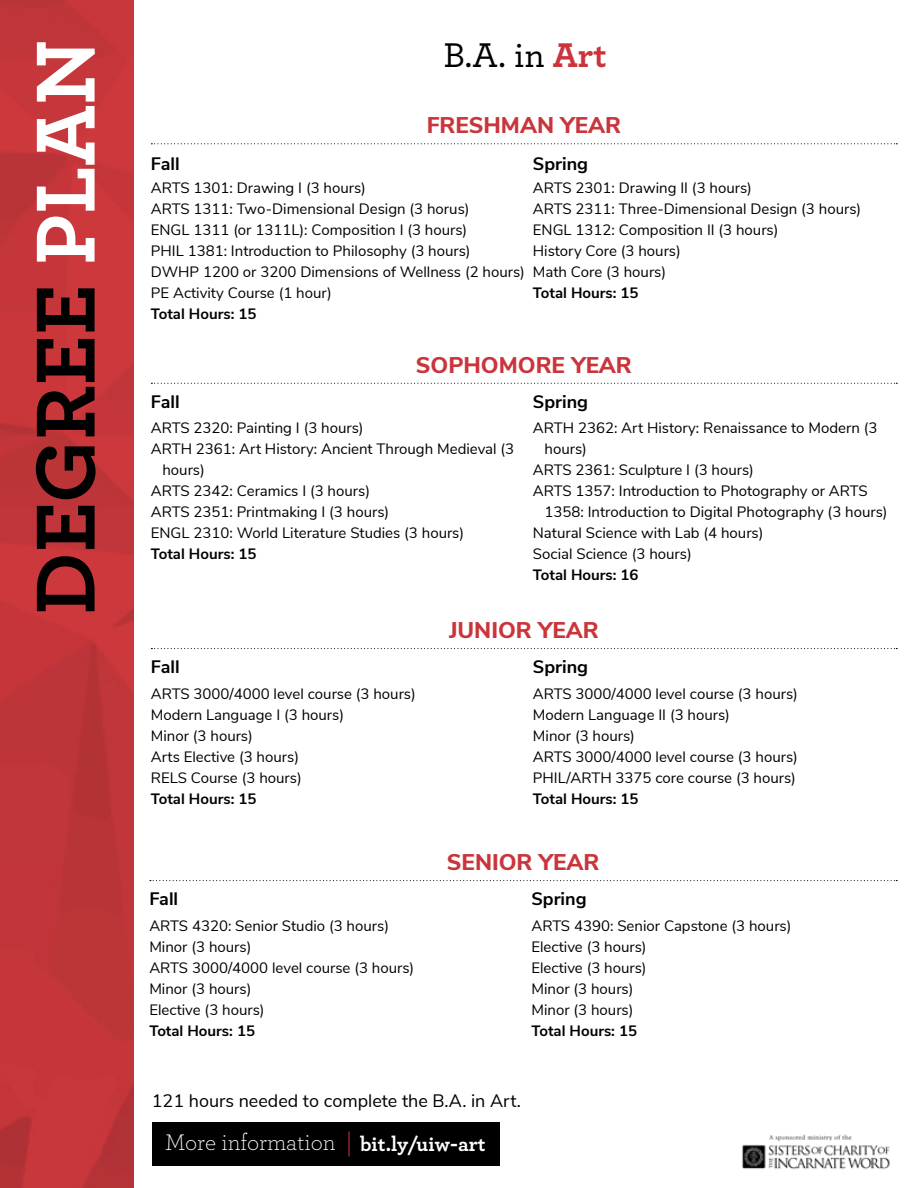
<style>
.page{position:relative;width:918px;height:1188px;background:#fff}
.page>*{position:absolute;margin:0;border:0;box-sizing:border-box;transform-origin:0 0}
.t1{font:700 87.6px "Archer Pro";color:#000}
.t2{font:500 36px "Archer Pro";color:#000}
.t3{font:300 23.7px "Archer Pro";color:#fff}
.t4{font:800 22.65px "Nunito Sans";color:#ca343b}
.t5{font:700 18px "Nunito Sans";color:#000}
.t6{font:18px "Nunito Sans";color:#000}
.t7{font:15px/21px "Nunito Sans";color:#000}
.t8{font:700 15px "Nunito Sans";color:#000}
.s1{color:#fff}
.s2{font-weight:700;color:#ca343b}
.s3{font-weight:700;font-size:21px}
</style>
<div class="page">
<img style="left:0;top:0;width:134px;height:1188px">
<div style="left:152px;top:1123px;width:348px;height:43px;background:#000"></div>
<hr style="left:348px;top:1131px;width:2px;height:25px;background:#ca343b">
<svg style="left:151px;top:143px;width:746px;height:1px"></svg>
<svg style="left:151px;top:383px;width:746px;height:1px"></svg>
<svg style="left:151px;top:648px;width:746px;height:1px"></svg>
<svg style="left:150px;top:880px;width:747px;height:1px"></svg>
<img style="left:742px;top:1134px;width:148px;height:36px">
<h1 class="t1" style="left:-4px;top:615px;width:576px;rotate:-90deg">DEGREE <span class="s1">PLAN</span></h1>
<h2 class="t2" style="left:444px;top:29px;width:165px">B.A. in <span class="s2">Art</span></h2>
<h3 class="t4" style="left:427px;top:109px;width:196px">FRESHMAN YEAR</h3>
<p class="t5" style="left:533px;top:151px;width:57px">Spring</p>
<p class="t7" style="left:533px;top:177px;width:330px">ARTS 2301: Drawing II (3 hours)<br>ARTS 2311: Three-Dimensional Design (3 hours)<br>ENGL 1312: Composition II (3 hours)<br>History Core (3 hours)<br>Math Core (3 hours)</p>
<p class="t8" style="left:533px;top:282px;width:107px">Total Hours: 15</p>
<p class="t5" style="left:151px;top:151px;width:30px">Fall</p>
<p class="t7" style="left:151px;top:177px;width:376px">ARTS 1301: Drawing I (3 hours)<br>ARTS 1311: Two-Dimensional Design (3 horus)<br>ENGL 1311 (or 1311L): Composition I (3 hours)<br>PHIL 1381: Introduction to Philosophy (3 hours)<br>DWHP 1200 or 3200 Dimensions of Wellness (2 hours)<br>PE Activity Course (1 hour)</p>
<p class="t8" style="left:151px;top:303px;width:107px">Total Hours: 15</p>
<h3 class="t4" style="left:416px;top:348px;width:218px">SOPHOMORE YEAR</h3>
<p class="t5" style="left:151px;top:389px;width:30px">Fall</p>
<p class="t5" style="left:533px;top:389px;width:57px">Spring</p>
<p class="t7" style="left:151px;top:417px;width:214px">ARTS 2320: Painting I (3 hours)</p>
<p class="t7" style="left:151px;top:438px;width:365px">ARTH 2361: Art History: Ancient Through Medieval (3</p>
<p class="t7" style="left:162px;top:459px;width:44px">hours)</p>
<p class="t7" style="left:151px;top:480px;width:221px">ARTS 2342: Ceramics I (3 hours)</p>
<p class="t7" style="left:151px;top:501px;width:240px">ARTS 2351: Printmaking I (3 hours)</p>
<p class="t7" style="left:151px;top:522px;width:315px">ENGL 2310: World Literature Studies (3 hours)</p>
<p class="t8" style="left:151px;top:543px;width:107px">Total Hours: 15</p>
<p class="t7" style="left:533px;top:417px;width:346px">ARTH 2362: Art History: Renaissance to Modern (3</p>
<p class="t7" style="left:545px;top:438px;width:44px">hours)</p>
<p class="t7" style="left:533px;top:459px;width:223px">ARTS 2361: Sculpture I (3 hours)</p>
<p class="t7" style="left:533px;top:480px;width:336px">ARTS 1357: Introduction to Photography or ARTS</p>
<p class="t7" style="left:545px;top:501px;width:345px">1358: Introduction to Digital Photography (3 hours)</p>
<p class="t7" style="left:533px;top:522px;width:232px">Natural Science with Lab (4 hours)</p>
<p class="t7" style="left:533px;top:543px;width:160px">Social Science (3 hours)</p>
<p class="t8" style="left:533px;top:564px;width:107px">Total Hours: 16</p>
<h3 class="t4" style="left:449px;top:613px;width:151px">JUNIOR YEAR</h3>
<p class="t5" style="left:151px;top:654px;width:30px">Fall</p>
<p class="t5" style="left:533px;top:654px;width:57px">Spring</p>
<p class="t7" style="left:151px;top:682px;width:267px">ARTS 3000/4000 level course (3 hours)<br>Modern Language I (3 hours)<br>Minor (3 hours)<br>Arts Elective (3 hours)<br>RELS Course (3 hours)</p>
<p class="t8" style="left:151px;top:787px;width:107px">Total Hours: 15</p>
<p class="t7" style="left:533px;top:682px;width:267px">ARTS 3000/4000 level course (3 hours)<br>Modern Language II (3 hours)<br>Minor (3 hours)<br>ARTS 3000/4000 level course (3 hours)<br>PHIL/ARTH 3375 core course (3 hours)</p>
<p class="t8" style="left:533px;top:787px;width:107px">Total Hours: 15</p>
<h3 class="t4" style="left:447px;top:845px;width:154px">SENIOR YEAR</h3>
<p class="t5" style="left:149px;top:886px;width:30px">Fall</p>
<p class="t5" style="left:531px;top:886px;width:57px">Spring</p>
<p class="t7" style="left:149px;top:914px;width:267px">ARTS 4320: Senior Studio (3 hours)<br>Minor (3 hours)<br>ARTS 3000/4000 level course (3 hours)<br>Minor (3 hours)<br>Elective (3 hours)</p>
<p class="t8" style="left:149px;top:1020px;width:107px">Total Hours: 15</p>
<p class="t7" style="left:531px;top:914px;width:262px">ARTS 4390: Senior Capstone (3 hours)<br>Elective (3 hours)<br>Elective (3 hours)<br>Minor (3 hours)<br>Minor (3 hours)</p>
<p class="t8" style="left:531px;top:1020px;width:107px">Total Hours: 15</p>
<p class="t6" style="left:152px;top:1088px;width:371px">121 hours needed to complete the B.A. in Art.</p>
<h3 class="t3" style="left:165px;top:1127px;width:322px">More information <span class="s3">bit.ly/uiw-art</span></h3>
</div>
